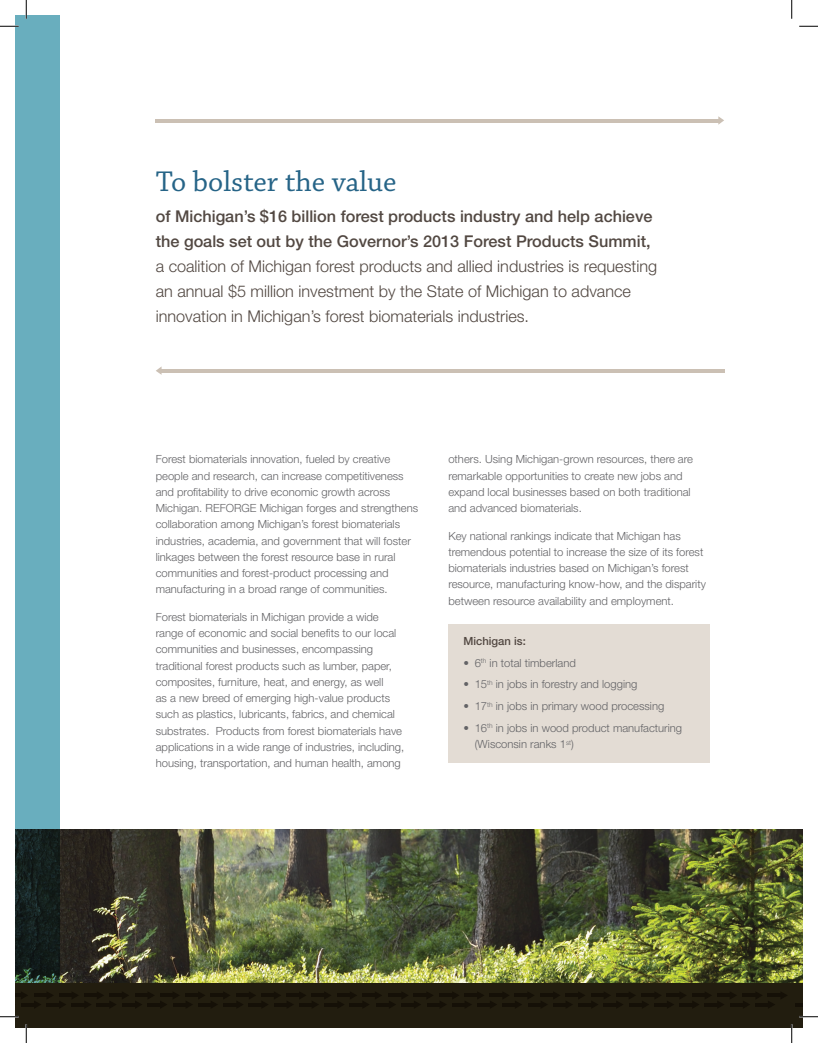
<style>
.page{position:relative;width:818px;height:1043px;background:#fff}
.page>*{position:absolute;margin:0;border:0;box-sizing:border-box;transform-origin:0 0}
.t1{font:30px "Chaparral Pro";color:#266487}
.t2{font:300 16.25px/25px "Helvetica Neue LT Std";color:#524842}
.t3{font:500 16.25px/25px "Helvetica Neue LT Std";color:#524842}
.t4{font:300 11.25px/16.2px "Helvetica Neue LT Std";color:#636366}
.t5{font:500 11.25px "Helvetica Neue LT Std";color:#524842}
</style>
<div class="page">
<img style="left:60px;top:829px;width:742px;height:154px">
<svg style="left:15px;top:15px;width:45px;height:968px;background:#5b97a4"></svg>
<div style="left:15px;top:983px;width:776px;height:45px;background:#221d0f"></div>
<svg style="left:15px;top:992px;width:13px;height:15px"></svg>
<svg style="left:34px;top:1001px;width:7px;height:7px"></svg>
<svg style="left:21px;top:1002px;width:14px;height:4px"></svg>
<hr style="left:34px;top:993px;width:13px;height:4px;background:#151007">
<svg style="left:47px;top:992px;width:19px;height:16px"></svg>
<svg style="left:46px;top:1002px;width:14px;height:4px"></svg>
<hr style="left:59px;top:993px;width:13px;height:4px;background:#151007">
<svg style="left:72px;top:992px;width:57px;height:16px"></svg>
<hr style="left:109px;top:993px;width:13px;height:4px;background:#151007">
<svg style="left:122px;top:1002px;width:13px;height:4px"></svg>
<svg style="left:135px;top:992px;width:95px;height:16px"></svg>
<hr style="left:210px;top:993px;width:14px;height:4px;background:#151007">
<svg style="left:224px;top:1002px;width:12px;height:4px"></svg>
<svg style="left:236px;top:992px;width:95px;height:16px"></svg>
<hr style="left:311px;top:993px;width:14px;height:4px;background:#151007">
<svg style="left:325px;top:1002px;width:12px;height:4px"></svg>
<svg style="left:337px;top:992px;width:45px;height:16px"></svg>
<hr style="left:362px;top:993px;width:13px;height:4px;background:#151007">
<svg style="left:376px;top:1002px;width:13px;height:4px"></svg>
<svg style="left:389px;top:992px;width:95px;height:16px"></svg>
<hr style="left:464px;top:993px;width:13px;height:4px;background:#151007">
<svg style="left:477px;top:1002px;width:13px;height:4px"></svg>
<hr style="left:489px;top:993px;width:14px;height:4px;background:#151007">
<svg style="left:490px;top:992px;width:95px;height:16px"></svg>
<hr style="left:565px;top:993px;width:13px;height:4px;background:#151007">
<svg style="left:578px;top:1002px;width:13px;height:4px"></svg>
<svg style="left:591px;top:992px;width:45px;height:16px"></svg>
<hr style="left:616px;top:993px;width:13px;height:4px;background:#151007">
<svg style="left:629px;top:1002px;width:13px;height:4px"></svg>
<svg style="left:642px;top:992px;width:19px;height:16px"></svg>
<hr style="left:641px;top:993px;width:14px;height:4px;background:#151007">
<svg style="left:654px;top:1002px;width:13px;height:4px"></svg>
<svg style="left:667px;top:992px;width:19px;height:16px"></svg>
<hr style="left:666px;top:993px;width:14px;height:4px;background:#151007">
<svg style="left:679px;top:1002px;width:13px;height:4px"></svg>
<svg style="left:692px;top:992px;width:95px;height:16px"></svg>
<hr style="left:767px;top:993px;width:14px;height:4px;background:#151007">
<div style="left:791px;top:983px;width:11px;height:45px;background:#221d0f"></div>
<svg style="left:795px;top:1003px;width:7px;height:3px"></svg>
<svg style="left:156px;top:367px;width:5px;height:8px"></svg>
<hr style="left:161px;top:369px;width:563px;height:3px;background:#cbc0b4">
<svg style="left:718px;top:116px;width:6px;height:9px"></svg>
<hr style="left:156px;top:119px;width:562px;height:3px;background:#cbc0b4">
<div style="left:448px;top:624px;width:262px;height:138px;background:#e3dcd4"></div>
<svg style="left:0;top:25px;width:19px;height:2px"></svg>
<svg style="left:799px;top:25px;width:19px;height:2px"></svg>
<svg style="left:0;top:1015px;width:19px;height:2px"></svg>
<svg style="left:799px;top:1015px;width:19px;height:2px"></svg>
<svg style="left:25px;top:0;width:2px;height:19px"></svg>
<svg style="left:25px;top:1024px;width:2px;height:18px"></svg>
<svg style="left:791px;top:0;width:1px;height:19px"></svg>
<svg style="left:790px;top:1024px;width:2px;height:18px"></svg>
<h1 class="t1" style="left:156px;top:165px;width:242px">To bolster the value</h1>
<h2 class="t3" style="left:156px;top:203px;width:498px">of Michigan’s $16 billion forest products industry and help achieve the goals set out by the Governor’s 2013 Forest Products Summit,</h2>
<h2 class="t2" style="left:156px;top:253px;width:503px">a coalition of Michigan forest products and allied industries is requesting an annual $5 million investment by the State of Michigan to advance innovation in Michigan’s forest biomaterials industries.</h2>
<p class="t4" style="left:156px;top:451px;width:264px">Forest biomaterials innovation, fueled by creative people and research, can increase competitiveness and profitability to drive economic growth across Michigan. REFORGE Michigan forges and strengthens collaboration among Michigan’s forest biomaterials industries, academia, and government that will foster linkages between the forest resource base in rural communities and forest-product processing and manufacturing in a broad range of communities.</p>
<p class="t4" style="left:156px;top:608px;width:250px">Forest biomaterials in Michigan provide a wide range of economic and social benefits to our local communities and businesses, encompassing traditional forest products such as lumber, paper, composites, furniture, heat, and energy, as well<br>as a new breed of emerging high-value products such as plastics, lubricants, fabrics, and chemical substrates. Products from forest biomaterials have applications in a wide range of industries, including, housing, transportation, and human health, among</p>
<p class="t4" style="left:448px;top:451px;width:246px">others. Using Michigan-grown resources, there are remarkable opportunities to create new jobs and expand local businesses based on both traditional and advanced biomaterials.</p>
<p class="t4" style="left:448px;top:527px;width:259px">Key national rankings indicate that Michigan has tremendous potential to increase the size of its forest biomaterials industries based on Michigan’s forest resource, manufacturing know-how, and the disparity between resource availability and employment.</p>
<p class="t5" style="left:463px;top:634px;width:64px">Michigan is:</p>
<p class="t4" style="left:463px;top:654px;width:114px">• 6<sup>th</sup> in total timberland</p>
<p class="t4" style="left:463px;top:676px;width:175px">• 15<sup>th</sup> in jobs in forestry and logging</p>
<p class="t4" style="left:463px;top:698px;width:202px">• 17<sup>th</sup> in jobs in primary wood processing</p>
<p class="t4" style="left:474px;top:719px;width:209px;text-indent:-11px">• 16<sup>th</sup> in jobs in wood product manufacturing (Wisconsin ranks 1<sup>st</sup>)</p>
</div>
